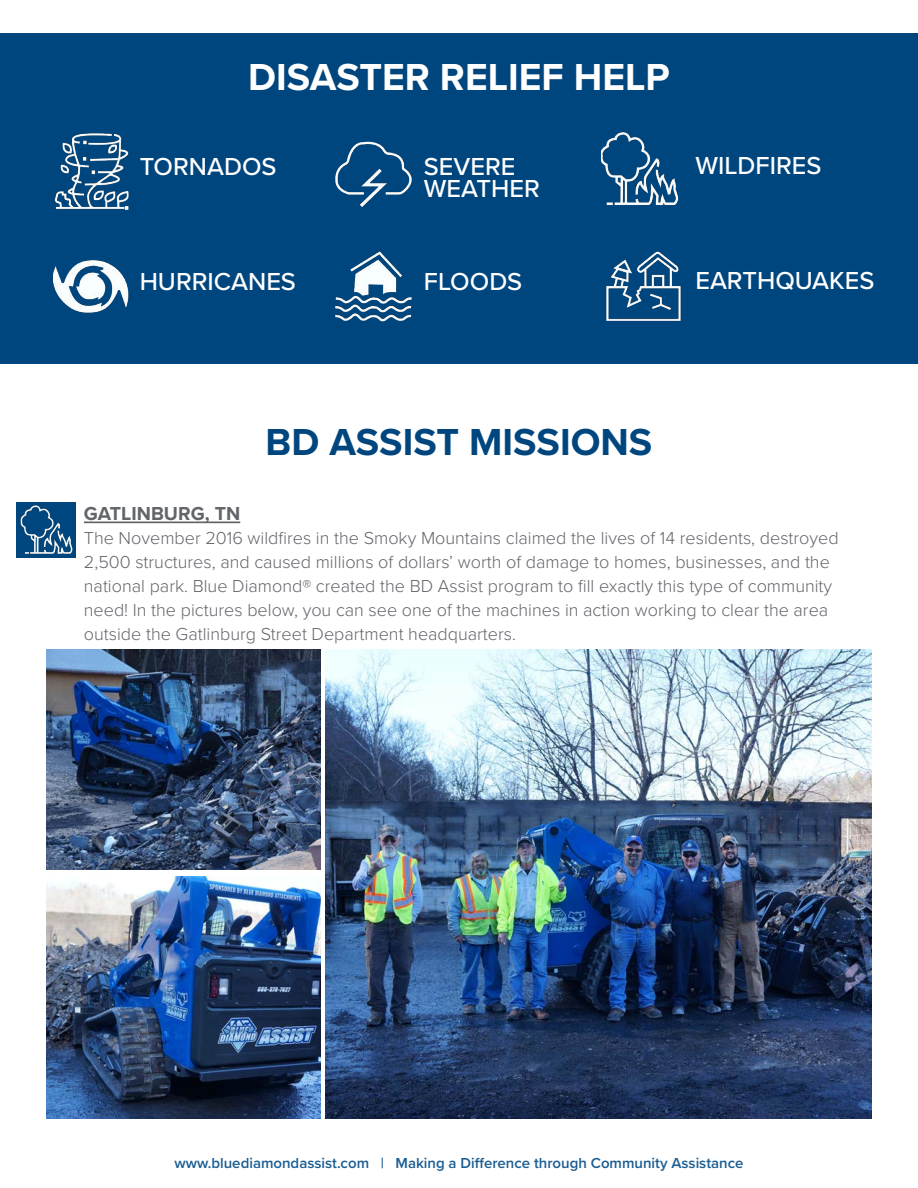
<style>
.page{position:relative;width:918px;height:1188px;background:#fff}
.page>*{position:absolute;margin:0;border:0;box-sizing:border-box;transform-origin:0 0}
.t1{font:700 39px "Proxima Nova";color:#fff}
.t2{font:700 39px "Proxima Nova";color:#00467e}
.t3{font:500 25.5px "Proxima Nova";color:#fff}
.t4{font:700 19.5px "Proxima Nova";color:#62656a}
.t5{font:300 18px/24px "Proxima Nova";color:#62656a}
.t6{font:600 15px "Proxima Nova";color:#1a5d93}
</style>
<div class="page">
<svg style="left:16px;top:503px;width:60px;height:55px"></svg>
<div style="left:0;top:34px;width:918px;height:330px;background:#00467e"></div>
<img style="left:54px;top:133px;width:75px;height:77px">
<img style="left:52px;top:260px;width:77px;height:53px">
<img style="left:335px;top:141px;width:77px;height:66px">
<img style="left:335px;top:251px;width:77px;height:71px">
<img style="left:601px;top:132px;width:78px;height:73px">
<img style="left:606px;top:251px;width:75px;height:70px">
<hr style="left:84px;top:521px;width:156px;height:2px;background:#62656a">
<img style="left:325px;top:650px;width:547px;height:468px">
<img style="left:46px;top:876px;width:275px;height:242px">
<img style="left:47px;top:650px;width:274px;height:219px">
<img style="left:16px;top:504px;width:60px;height:51px">
<p class="t1" style="left:248px;top:48px;width:423px">DISASTER RELIEF HELP</p>
<p class="t3" style="left:140px;top:147px;width:138px">TORNADOS</p>
<p class="t3" style="left:424px;top:147px;width:93px">SEVERE</p>
<p class="t3" style="left:424px;top:170px;width:117px">WEATHER</p>
<p class="t3" style="left:695px;top:146px;width:128px">WILDFIRES</p>
<p class="t3" style="left:140px;top:263px;width:158px">HURRICANES</p>
<p class="t3" style="left:424px;top:263px;width:100px">FLOODS</p>
<p class="t3" style="left:695px;top:262px;width:181px">EARTHQUAKES</p>
<p class="t2" style="left:266px;top:413px;width:388px">BD ASSIST MISSIONS</p>
<p class="t4" style="left:84px;top:499px;width:158px">GATLINBURG, TN</p>
<p class="t5" style="left:84px;top:525px;width:756px">The November 2016 wildfires in the Smoky Mountains claimed the lives of 14 residents, destroyed 2,500 structures, and caused millions of dollars’ worth of damage to homes, businesses, and the national park. Blue Diamond® created the BD Assist program to fill exactly this type of community need! In the pictures below, you can see one of the machines in action working to clear the area outside the Gatlinburg Street Department headquarters.</p>
<p class="t6" style="left:174px;top:1152px;width:571px">www.bluediamondassist.com | Making a Difference through Community Assistance</p>
</div>
